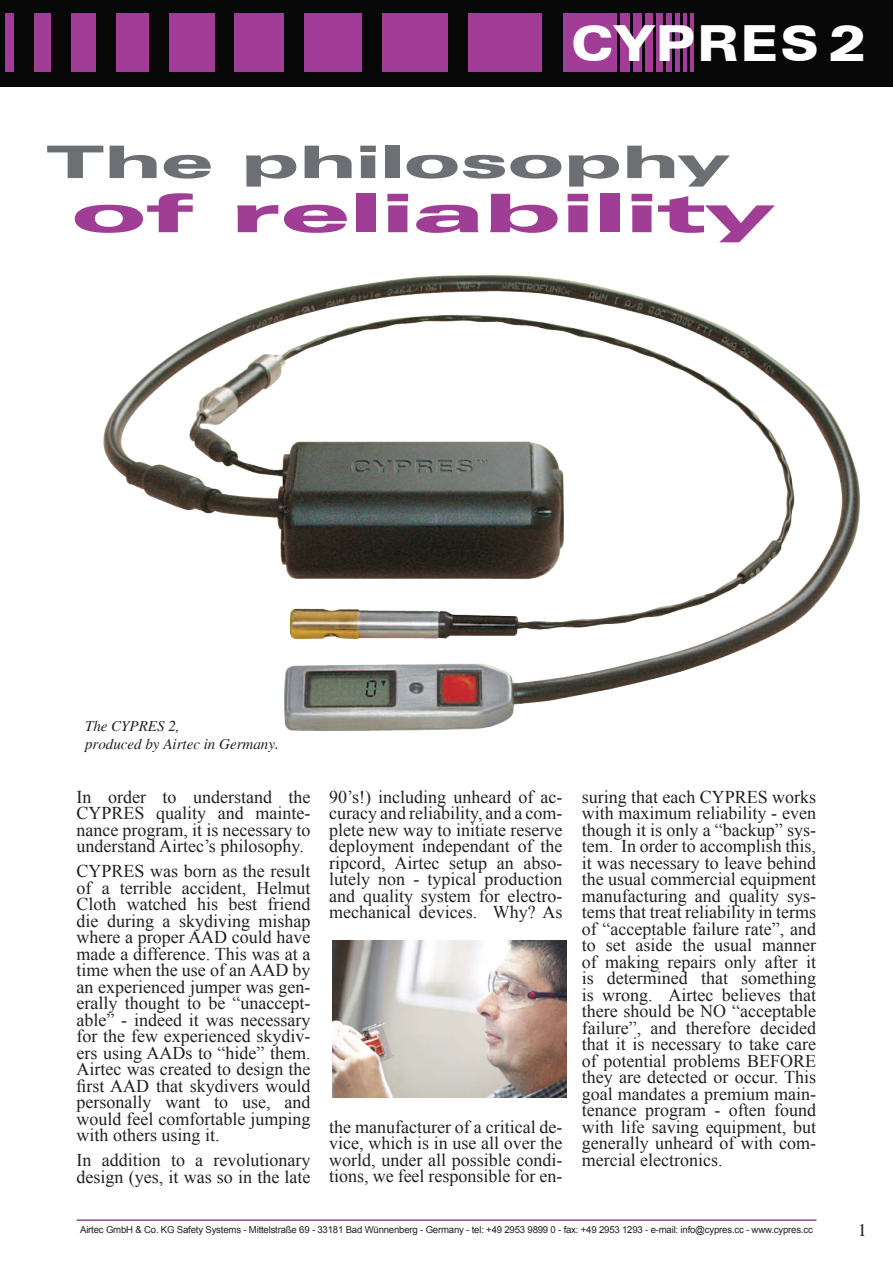
<style>
.page{position:relative;width:893px;height:1263px;background:#fff}
.page>*{position:absolute;margin:0;border:0;box-sizing:border-box;transform-origin:0 0}
.t1{font:900 expanded 53.4px "Zurich BT";color:#a03e96;scale:1.88 1}
.t2{font:900 expanded 49.8px "Zurich BT";letter-spacing:.05em;color:#fff}
.t3{font:900 expanded 45px "Zurich BT";color:#6c6f74;scale:1.67 1}
.t4{font:18px/16.5px "Times New Roman";color:#231f20;text-align:justify}
.t5{font:18px "Times";color:#231f20}
.t6{font:italic 15px "Times";color:#231f20}
.t7{font:9.6px "Arial";letter-spacing:-.02em;color:#231f20}
.s1{color:#a13d96}
</style>
<div class="page">
<hr style="left:77px;top:1219px;width:739px;height:2px;background:#a13d96">
<div style="left:0;top:0;width:893px;height:87px;background:#070707"></div>
<div style="left:469px;top:13px;width:73px;height:59px;background:#a13d96"></div>
<div style="left:382px;top:13px;width:66px;height:59px;background:#a13d96"></div>
<div style="left:304px;top:13px;width:58px;height:59px;background:#a13d96"></div>
<div style="left:235px;top:13px;width:49px;height:59px;background:#a13d96"></div>
<div style="left:169px;top:13px;width:45px;height:59px;background:#a13d96"></div>
<div style="left:116px;top:13px;width:33px;height:59px;background:#a13d96"></div>
<div style="left:71px;top:13px;width:24px;height:59px;background:#a13d96"></div>
<div style="left:34px;top:13px;width:16px;height:59px;background:#a13d96"></div>
<div style="left:5px;top:13px;width:8px;height:59px;background:#a13d96"></div>
<div style="left:563px;top:13px;width:53px;height:59px;background:#a13d96"></div>
<div style="left:645px;top:13px;width:7px;height:59px;background:#a13d96"></div>
<div style="left:656px;top:13px;width:6px;height:59px;background:#a13d96"></div>
<div style="left:666px;top:13px;width:5px;height:59px;background:#a13d96"></div>
<hr style="left:675px;top:13px;width:4px;height:59px;background:#a13d96">
<hr style="left:683px;top:13px;width:3px;height:59px;background:#a13d96">
<hr style="left:690px;top:13px;width:4px;height:59px;background:#a13d96">
<div style="left:633px;top:13px;width:8px;height:59px;background:#a13d96"></div>
<div style="left:620px;top:13px;width:9px;height:59px;background:#a13d96"></div>
<img style="left:103px;top:275px;width:757px;height:456px">
<img style="left:332px;top:941px;width:235px;height:156px">
<p class="t2" style="left:571px;top:13px;width:297px">CYPRES 2</p>
<p class="t3" style="left:46px;top:135px;width:410px">The philosophy</p>
<p class="t1" style="left:71px;top:182px;width:375px">of reliabili<span class="s1">t</span>y</p>
<p class="t6" style="left:85px;top:718px;width:96px">The CYPRES 2,</p>
<p class="t6" style="left:85px;top:736px;width:195px">produced by Airtec in Germany.</p>
<p class="t4" style="left:77px;top:788px;width:236px">In order to understand the CYPRES quality and mainte&shy;nance program, it is necessary to understand Airtec’s philosophy.</p>
<p class="t4" style="left:77px;top:863px;width:236px">CYPRES was born as the result of a terrible accident, Helmut Cloth watched his best friend die during a skydiving mishap where a proper AAD could have made a difference. This was at a time when the use of an AAD by an experienced jumper was gen&shy;erally thought to be “unaccept&shy;able” - indeed it was necessary for the few experienced skydiv&shy;ers using AADs to “hide” them.<br>Airtec was created to design the first AAD that skydivers would personally want to use, and would feel comfortable jumping with others using it.</p>
<p class="t4" style="left:77px;top:1152px;width:236px">In addition to a revolutionary design (yes, it was so in the late</p>
<p class="t4" style="left:329px;top:788px;width:235px">90’s!) including unheard of ac&shy;curacy and reliability, and a com&shy;plete new way to initiate reserve deployment independant of the ripcord, Airtec setup an abso&shy;lutely non - typical production and quality system for electro&shy;mechanical devices. Why? As</p>
<p class="t4" style="left:329px;top:1118px;width:235px">the manufacturer of a critical de&shy;vice, which is in use all over the world, under all possible condi&shy;tions, we feel responsible for en-</p>
<p class="t4" style="left:582px;top:788px;width:236px">suring that each CYPRES works with maximum reliability - even though it is only a “backup” sys&shy;tem. In order to accomplish this, it was necessary to leave behind the usual commercial equipment manufacturing and quality sys&shy;tems that treat reliability in terms of “acceptable failure rate”, and to set aside the usual manner of making repairs only after it is determined that something is wrong. Airtec believes that there should be NO “acceptable failure”, and therefore decided that it is necessary to take care of potential problems BEFORE they are detected or occur. This goal mandates a premium main&shy;tenance program - often found with life saving equipment, but generally unheard of with com&shy;mercial electronics.</p>
<p class="t7" style="left:80px;top:1223px;width:734px">Airtec GmbH &amp; Co. KG Safety Systems - Mittelstraße 69 - 33181 Bad Wünnenberg - Germany - tel: +49 2953 9899 0 - fax: +49 2953 1293 - e-mail: info@cypres.cc - www.cypres.cc</p>
<p class="t5" style="left:858px;top:1219px;width:10px">1</p>
</div>
